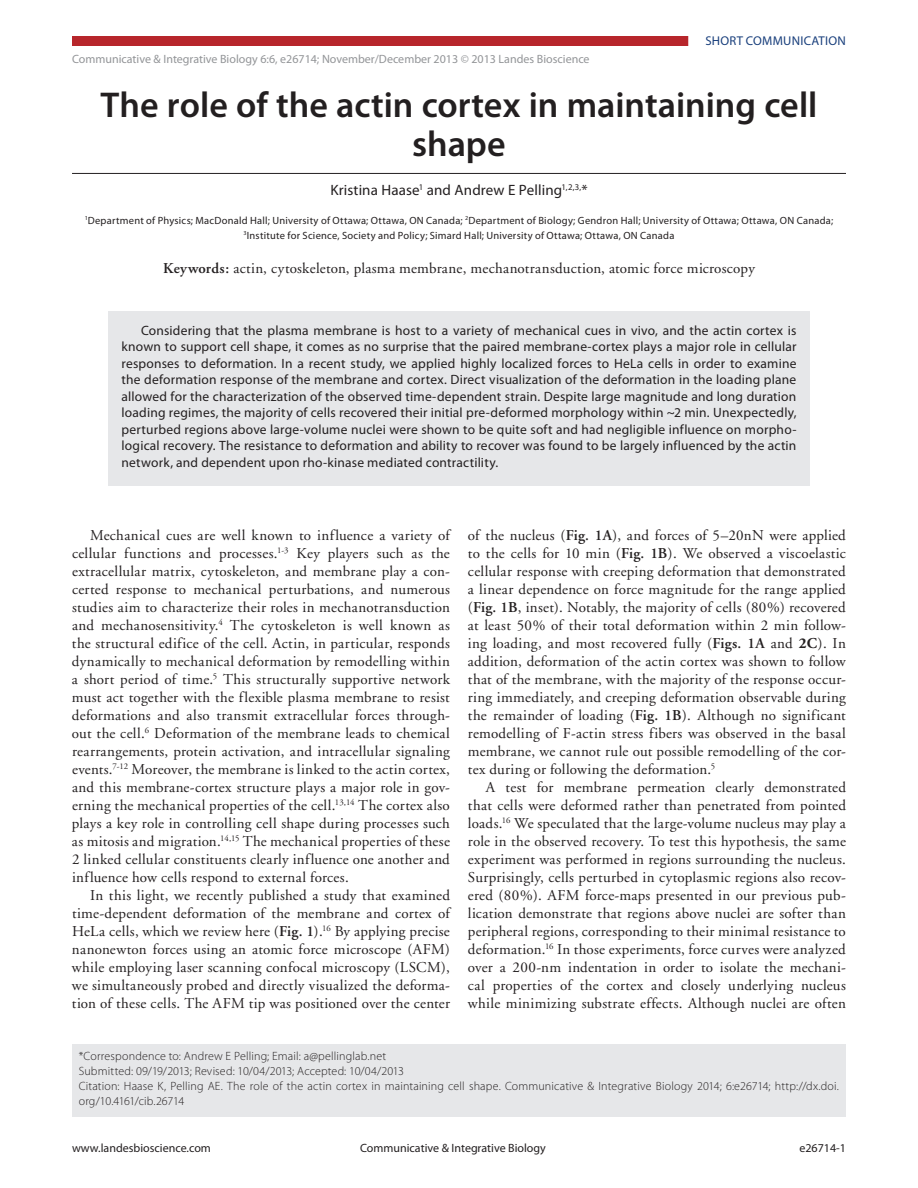
<style>
.page{position:relative;width:918px;height:1188px;background:#fff}
.page>*{position:absolute;margin:0;border:0;box-sizing:border-box;transform-origin:0 0}
.t1{font:600 36px/39px "Myriad Pro";color:#231f20;text-align:center}
.t2{font:15px/18px "Adobe Garamond";letter-spacing:.015em;color:#231f20;text-align:justify}
.t3{font:15px "Myriad Pro";letter-spacing:.005em;color:#231f20}
.t4{font:13.5px/16.5px "Myriad Pro";letter-spacing:.015em;color:#231f20;text-align:justify}
.t5{font:12.75px "Myriad Pro";letter-spacing:.02em;color:#193f7c}
.t6{font:300 12px/15px "Myriad Pro";letter-spacing:.01em;color:#231f20}
.t7{font:12px "Myriad Pro";color:#939598}
.t8{font:12px "Myriad Pro";color:#231f20}
.t9{font:10.5px/15px "Myriad Pro";letter-spacing:.025em;color:#231f20;text-align:center}
.s1{font-weight:600}
.s2{font-weight:700}
</style>
<div class="page">
<div style="left:72px;top:36px;width:774px;height:10px;background:#b7262b"></div>
<div style="left:688px;top:36px;width:158px;height:10px;background:#fff"></div>
<div style="left:72px;top:1044px;width:774px;height:73px;background:#e6e7e9"></div>
<hr style="left:72px;top:173px;width:774px;height:1px;background:#231f20">
<div style="left:108px;top:311px;width:702px;height:175px;background:#e6e7e9"></div>
<p class="t7" style="left:72px;top:52px;width:519px">Communicative &amp; I ntegrative Biology 6:6, e26714; November/December 2013 © 2013 Landes Bioscience</p>
<p class="t5" style="left:705px;top:33px;width:142px">Short Communication</p>
<h1 class="t1" style="left:100px;top:85px;width:719px">The role of the actin cortex in maintaining cell shape</h1>
<p class="t3" style="left:330px;top:181px;width:259px">Kristina Haase<sup>1</sup> and Andrew E Pelling<sup>1,2,3,</sup>*</p>
<p class="t9" style="left:85px;top:212px;width:750px"><sup>1</sup>Department of Physics; MacDonald Hall; University of Ottawa; Ottawa, ON Canada; <sup>2</sup>Department of Biology; Gendron Hall; University of Ottawa; Ottawa, ON Canada;<br><sup>3</sup>Institute for Science, Society and Policy; Simard H all; University of Ottawa; Ottawa, ON Canada</p>
<p class="t2" style="left:163px;top:259px;width:593px"><span class="s1">Keywords:</span> actin, cytoskeleton, plasma membrane, mechanotransduction, atomic force microscopy</p>
<p class="t4" style="left:122px;top:322px;width:677px;text-indent:19px">Considering that the plasma membrane is host to a variety of mechanical cues in vivo, and the actin cortex is known to support cell shape, it comes as no surprise that the paired membrane-cortex plays a major role in cellular responses to deformation. In a recent study, we applied highly localized forces to HeLa cells in order to examine the deformation response of the membrane and cortex. Direct visualization of the deformation in the loading plane allowed for the characterization of the observed time-dependent strain. Despite large magnitude and long duration loading regimes, the majority of cells recovered their initial pre-deformed morphology within ~2 min. Unexpectedly, perturbed regions above large-volume nuclei were shown to be quite soft and had negligible influence on morpho&shy;logical recovery. The resistance to deformation and ability to recover was found to be largely influenced by the actin network, and dependent upon rho-kinase mediated contractility.</p>
<p class="t2" style="left:468px;top:527px;width:380px">of the nucleus (<span class="s1">Fig. 1A</span>), and forces of 5–20nN were applied to the cells for 10 min (<span class="s1">Fig. 1B</span>). We observed a viscoelastic cellular response with creeping deformation that demonstrated a linear dependence on force magnitude for the range applied (<span class="s1">Fig. 1B</span>, inset). Notably, the majority of cells (80%) recovered at least 50% of their total deformation within 2 min follow&shy;ing loading, and most recovered fully (<span class="s1">Figs. 1A</span> and <span class="s2">2C</span>). In addition, deformation of the actin cortex was shown to follow that of the membrane, with the majority of the response occur&shy;ring immediately, and creeping deformation observable during the remainder of loading (<span class="s1">Fig. 1B</span>). Although no significant remodelling of F-actin stress fibers was observed in the basal membrane, we cannot rule out possible remodelling of the cor&shy;tex during or following the deformation.<sup>5</sup></p>
<p class="t2" style="left:468px;top:779px;width:380px;text-indent:18px">A test for membrane permeation clearly demonstrated that cells were deformed rather than penetrated from pointed loads.<sup>16</sup> We speculated that the large-volume nucleus may play a role in the observed recovery. To test this hypothesis, the same experiment was performed in regions surrounding the nucleus.<br>Surprisingly, cells perturbed in cytoplasmic regions also recov&shy;ered (80%). AFM force-maps presented in our previous pub&shy;lication demonstrate that regions above nuclei are softer than peripheral regions, corresponding to their minimal resistance to deformation.<sup>16</sup> In those experiments, force curves were analyzed over a 200-nm indentation in order to isolate the mechani&shy;cal properties of the cortex and closely underlying nucleus while minimizing substrate effects. Although nuclei are often</p>
<p class="t6" style="left:79px;top:1048px;width:762px">*Correspondence to: Andrew E Pelling; Email: a@pellinglab.net<br>Submitted: 09/19/2013; Revised: 10/04/2013; Accepted: 10/04/2013<br>Citation: Haase K, Pelling AE. The role of the actin cortex in maintaining cell shape. Communicative &amp; Integrative Biology 2014; 6:e26714; http://dx.doi. org/10.4161/cib.26714</p>
<p class="t2" style="left:72px;top:527px;width:380px;text-indent:18px">Mechanical cues are well known to influence a variety of cellular functions and processes.<sup>1-3</sup> Key players such as the extracellular matrix, cytoskeleton, and membrane play a con&shy;certed response to mechanical perturbations, and numerous studies aim to characterize their roles in mechanotransduction and mechanosensitivity.<sup>4</sup> The cytoskeleton is well known as the structural edifice of the cell. Actin, in particular, responds dynamically to mechanical deformation by remodelling within a short period of time.<sup>5</sup> This structurally supportive network must act together with the flexible plasma membrane to resist deformations and also transmit extracellular forces through&shy;out the cell.<sup>6</sup> Deformation of the membrane leads to chemical rearrangements, protein activation, and intracellular signaling events.<sup>7-12</sup> Moreover, the membrane is linked to the actin cortex, and this membrane-cortex structure plays a major role in gov&shy;erning the mechanical properties of the cell.<sup>13,14</sup> The cortex also plays a key role in controlling cell shape during processes such as mitosis and migration.<sup>14,15</sup> The mechanical properties of these 2 linked cellular constituents clearly influence one another and influence how cells respond to external forces.</p>
<p class="t2" style="left:72px;top:887px;width:380px;text-indent:18px">In this light, we recently published a study that examined time-dependent deformation of the membrane and cortex of HeLa cells, which we review here (<span class="s1">Fig. 1</span>).<sup>16</sup> By applying precise nanonewton forces using an atomic force microscope (AFM) while employing laser scanning confocal microscopy (LSCM), we simultaneously probed and directly visualized the deforma&shy;tion of these cells. The AFM tip was positioned over the center</p>
<p class="t8" style="left:72px;top:1141px;width:140px">www.landesbioscience.com</p>
<p class="t8" style="left:360px;top:1141px;width:187px">Communicative &amp; I ntegrative Biology</p>
<p class="t8" style="left:799px;top:1141px;width:48px">e26714-1</p>
</div>
